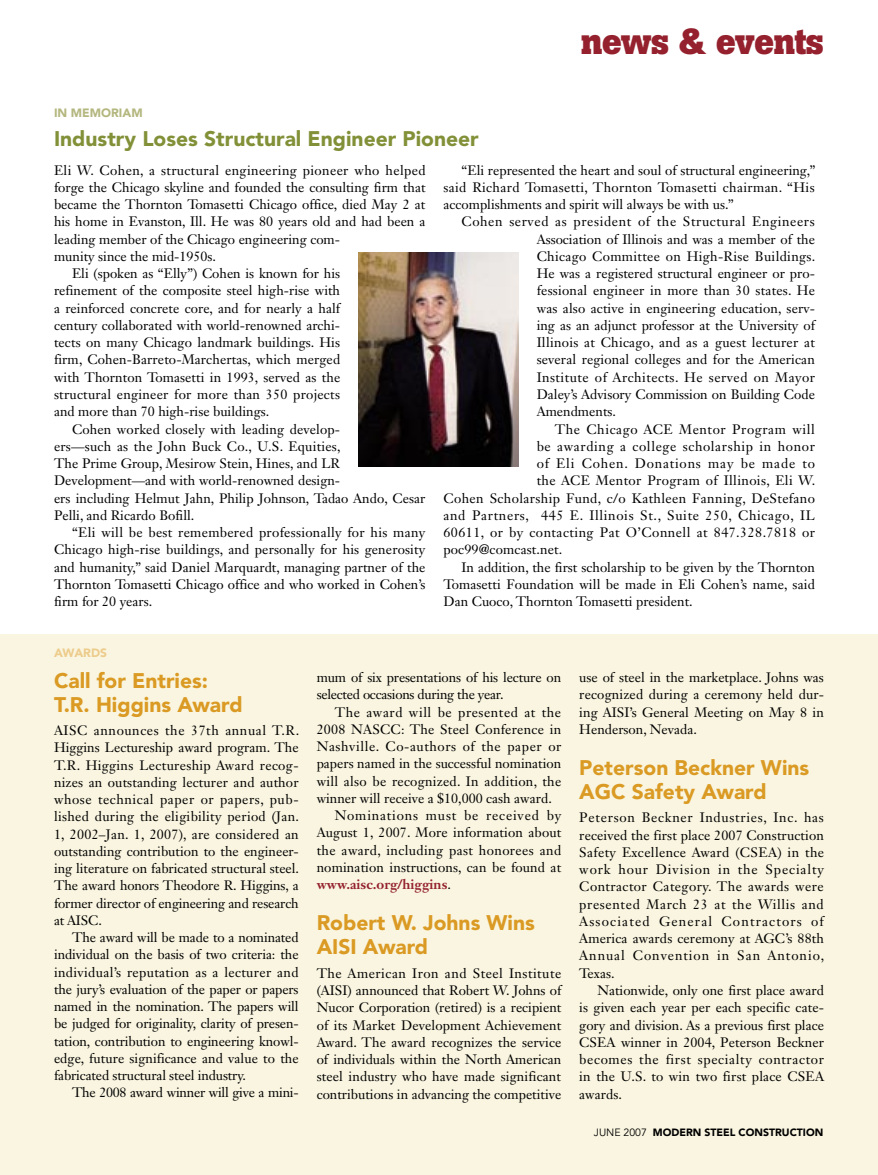
<style>
.page{position:relative;width:878px;height:1175px;background:#fff}
.page>*{position:absolute;margin:0;border:0;box-sizing:border-box;transform-origin:0 0}
.t1{font:700 36px "Boton";letter-spacing:-.02em;color:#94212d}
.t2{font:900 21px/24px "Avenir LT Std";color:#da9a23}
.t3{font:900 21px "Avenir LT Std";color:#829138}
.t4{font:13.5px/17.2px "Janson Text LT Std";letter-spacing:.005em;color:#000;text-align:justify}
.t5{font:13.5px "Janson Text LT Std";letter-spacing:.025em;color:#000}
.t6{font:13.5px "Janson Text LT Std";letter-spacing:.045em;color:#000}
.t7{font:13.5px "Janson Text LT Std";letter-spacing:.04em;color:#000}
.t8{font:13.5px "Janson Text LT Std";letter-spacing:.06em;color:#000}
.t9{font:13.5px "Janson Text LT Std";letter-spacing:.05em;color:#000}
.t10{font:13.5px "Janson Text LT Std";letter-spacing:.035em;color:#000}
.t11{font:13.5px "Janson Text LT Std";letter-spacing:-.02em;color:#000}
.t12{font:700 13.5px "Janson Text LT Std";color:#94212d}
.t13{font:900 12px "Avenir LT Std";color:#b4b77e}
.t14{font:900 12px "Avenir LT Std";color:#edcc8c}
.t15{font:900 10.5px "Avenir LT Std";color:#000}
.s1{font-weight:400;color:#000}
.s2{font-weight:400}
</style>
<div class="page">
<div style="left:0;top:634px;width:878px;height:540px;background:#f9f5e0"></div>
<img style="left:358px;top:252px;width:160px;height:215px">
<p class="t13" style="left:54px;top:106px;width:90px">IN MEMORIAM</p>
<h2 class="t3" style="left:54px;top:126px;width:426px">Industry Loses Structural Engineer Pioneer</h2>
<h1 class="t1" style="left:581px;top:20px;width:244px">news &amp; events</h1>
<p class="t5" style="left:54px;top:161px;width:373px">Eli W. Cohen, a structural engineering pioneer who helped</p>
<p class="t4" style="left:54px;top:178px;width:373px">forge the Chicago skyline and founded the consulting firm that</p>
<p class="t4" style="left:54px;top:196px;width:373px">became the Thornton Tomasetti Chicago office, died May 2 at</p>
<p class="t4" style="left:54px;top:213px;width:373px">his home in Evanston, Ill. He was 80 years old and had been a</p>
<p class="t4" style="left:54px;top:230px;width:287px">leading member of the Chicago engineering com-</p>
<p class="t4" style="left:54px;top:247px;width:163px">munity since the mid-1950s.</p>
<p class="t4" style="left:72px;top:265px;width:269px">Eli (spoken as “Elly”) Cohen is known for his</p>
<p class="t4" style="left:54px;top:282px;width:287px">refinement of the composite steel high-rise with</p>
<p class="t4" style="left:54px;top:299px;width:287px">a reinforced concrete core, and for nearly a half</p>
<p class="t4" style="left:54px;top:316px;width:287px">century collaborated with world-renowned archi-</p>
<p class="t4" style="left:54px;top:334px;width:287px">tects on many Chicago landmark buildings. His</p>
<p class="t4" style="left:54px;top:351px;width:288px">firm, Cohen-Barreto-Marchertas, which merged</p>
<p class="t4" style="left:54px;top:368px;width:288px">with Thornton Tomasetti in 1993, served as the</p>
<p class="t4" style="left:54px;top:385px;width:287px">structural engineer for more than 350 projects</p>
<p class="t4" style="left:54px;top:403px;width:217px">and more than 70 high-rise buildings.</p>
<p class="t4" style="left:72px;top:420px;width:269px">Cohen worked closely with leading develop-</p>
<p class="t4" style="left:54px;top:437px;width:288px">ers—such as the John Buck Co., U.S. Equities,</p>
<p class="t4" style="left:54px;top:454px;width:287px">The Prime Group, Mesirow Stein, Hines, and LR</p>
<p class="t4" style="left:54px;top:472px;width:287px">Development—and with world-renowned design-</p>
<p class="t4" style="left:54px;top:489px;width:373px">ers including Helmut Jahn, Philip Johnson, Tadao Ando, Cesar</p>
<p class="t4" style="left:54px;top:506px;width:142px">Pelli, and Ricardo Bofill.</p>
<p class="t4" style="left:72px;top:523px;width:355px">“Eli will be best remembered professionally for his many</p>
<p class="t4" style="left:54px;top:541px;width:373px">Chicago high-rise buildings, and personally for his generosity</p>
<p class="t4" style="left:54px;top:558px;width:373px">and humanity,” said Daniel Marquardt, managing partner of the</p>
<p class="t4" style="left:54px;top:575px;width:373px">Thornton Tomasetti Chicago office and who worked in Cohen’s</p>
<p class="t4" style="left:54px;top:592px;width:100px">firm for 20 years.</p>
<p class="t14" style="left:54px;top:645px;width:54px">AWARDS</p>
<p class="t4" style="left:443px;top:161px;width:373px;text-indent:18px">“Eli represented the heart and soul of structural engineering,” said Richard Tomasetti, Thornton Tomasetti chairman. “His accomplishments and spirit will always be with us.”</p>
<p class="t4" style="left:536px;top:213px;width:280px;text-indent:-75px">Cohen served as president of the Structural Engineers Association of Illinois and was a member of the Chicago Committee on High-Rise Buildings.<br>He was a registered structural engineer or pro&shy;fessional engineer in more than 30 states. He was also active in engineering education, serv&shy;ing as an adjunct professor at the University of Illinois at Chicago, and as a guest lecturer at several regional colleges and for the American Institute of Architects. He served on Mayor Daley’s Advisory Commission on Building Code Amendments.</p>
<p class="t7" style="left:554px;top:420px;width:262px">The Chicago ACE Mentor Program will</p>
<p class="t6" style="left:536px;top:437px;width:280px">be awarding a college scholarship in honor</p>
<p class="t8" style="left:536px;top:455px;width:280px">of Eli Cohen. Donations may be made to</p>
<p class="t5" style="left:536px;top:472px;width:280px">the ACE Mentor Program of Illinois, Eli W.</p>
<p class="t5" style="left:443px;top:489px;width:373px">Cohen Scholarship Fund, c/o Kathleen Fanning, DeStefano</p>
<p class="t9" style="left:443px;top:506px;width:373px">and Partners, 445 E. Illinois St., Suite 250, Chicago, IL</p>
<p class="t10" style="left:443px;top:524px;width:373px">60611, or by contacting Pat O’Connell at 847.328.7818 or</p>
<p class="t4" style="left:443px;top:541px;width:120px">poc99@comcast.net.</p>
<p class="t4" style="left:461px;top:558px;width:355px">In addition, the first scholarship to be given by the Thornton</p>
<p class="t4" style="left:443px;top:575px;width:373px">Tomasetti Foundation will be made in Eli Cohen’s name, said</p>
<p class="t4" style="left:443px;top:592px;width:251px">Dan Cuoco, Thornton Tomasetti president.</p>
<h2 class="t2" style="left:54px;top:668px;width:190px">Call for Entries:<br>T.R. Higgins Award</h2>
<p class="t4" style="left:54px;top:721px;width:247px">AISC announces the 37th annual T.R.<br>Higgins Lectureship award program. The T.R. Higgins Lectureship Award recog&shy;nizes an outstanding lecturer and author whose technical paper or papers, pub&shy;lished during the eligibility period (Jan.<br>1, 2002–Jan. 1, 2007), are considered an outstanding contribution to the engineer&shy;ing literature on fabricated structural steel.<br>The award honors Theodore R. Higgins, a former director of engineering and research at AISC.</p>
<p class="t4" style="left:54px;top:928px;width:246px;text-indent:18px">The award will be made to a nominated individual on the basis of two criteria: the individual’s reputation as a lecturer and the jury’s evaluation of the paper or papers named in the nomination. The papers will be judged for originality, clarity of presen&shy;tation, contribution to engineering knowl&shy;edge, future significance and value to the fabricated structural steel industry.</p>
<p class="t11" style="left:72px;top:1084px;width:228px">The 2008 award winner will give a mini-</p>
<p class="t4" style="left:317px;top:668px;width:246px">mum of six presentations of his lecture on selected occasions during the year.</p>
<p class="t7" style="left:335px;top:703px;width:228px">The award will be presented at the</p>
<p class="t4" style="left:317px;top:720px;width:246px">2008 NASCC: The Steel Conference in</p>
<p class="t6" style="left:317px;top:738px;width:246px">Nashville. Co-authors of the paper or</p>
<p class="t4" style="left:317px;top:755px;width:246px">papers named in the successful nomination</p>
<p class="t4" style="left:317px;top:772px;width:246px">will also be recognized. In addition, the</p>
<p class="t4" style="left:316px;top:789px;width:237px">winner will receive a $10,000 cash award.</p>
<p class="t8" style="left:334px;top:807px;width:228px">Nominations must be received by</p>
<p class="t4" style="left:316px;top:824px;width:246px">August 1, 2007. More information about</p>
<p class="t5" style="left:316px;top:841px;width:246px">the award, including past honorees and</p>
<p class="t4" style="left:316px;top:858px;width:246px">nomination instructions, can be found at</p>
<p class="t12" style="left:316px;top:875px;width:136px">www.aisc.org/higgins<span class="s1">.</span></p>
<h2 class="t2" style="left:316px;top:911px;width:220px">Robert W. Johns Wins<br>AISI Award</h2>
<p class="t4" style="left:316px;top:964px;width:246px">The American Iron and Steel Institute (AISI) announced that Robert W. Johns of Nucor Corporation (retired) is a recipient of its Market Development Achievement Award. The award recognizes the service of individuals within the North American steel industry who have made significant contributions in advancing the competitive</p>
<p class="t4" style="left:579px;top:668px;width:246px">use of steel in the marketplace. Johns was recognized during a ceremony held dur&shy;ing AISI’s General Meeting on May 8 in Henderson, Nevada.</p>
<h2 class="t2" style="left:579px;top:755px;width:231px">Peterson Beckner Wins<br>AGC Safety Award</h2>
<p class="t4" style="left:579px;top:809px;width:246px">Peterson Beckner Industries, Inc. has received the first place 2007 Construction Safety Excellence Award (CSEA) in the work hour Division in the Specialty Contractor Category. The awards were presented March 23 at the Willis and Associated General Contractors of America awards ceremony at AGC’s 88th Annual Convention in San Antonio, Texas.</p>
<p class="t4" style="left:579px;top:981px;width:246px;text-indent:18px">Nationwide, only one first place award is given each year per each specific cate&shy;gory and division. As a previous first place CSEA winner in 2004, Peterson Beckner becomes the first specialty contractor in the U.S. to win two first place CSEA awards.</p>
<p class="t15" style="left:594px;top:1125px;width:231px"><span class="s2">JUNE 2007</span> MODERN STEEL CONSTRUCTION</p>
</div>
